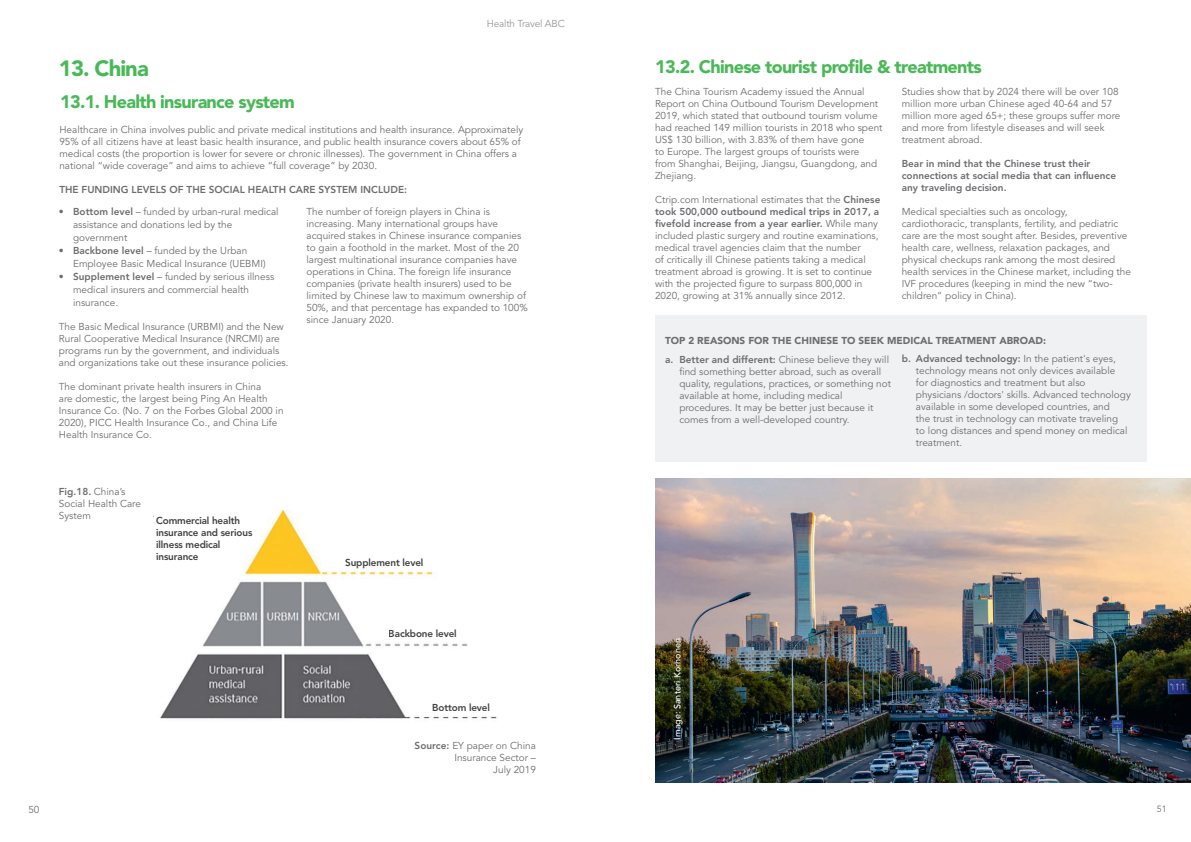
<style>
.page{position:relative;width:1191px;height:842px;background:#fff}
.page>*{position:absolute;margin:0;border:0;box-sizing:border-box;transform-origin:0 0}
.Isot_otsikot{font:900 22px "Avenir LT Std";letter-spacing:-.04em;color:#49b857}
.Isot_otsikot-2{font:900 18px "Avenir LT Std";letter-spacing:-.04em;color:#49b857}
.Leipis_70__harmaa{font:10px/12px "Avenir LT Std";color:#6c6d70}
.Leipis_70__harmaa-2{font:800 10px/12px "Avenir LT Std";color:#6c6d70}
.t1{font:800 10px/12px "Avenir LT Std";letter-spacing:-.02em;color:#312f30}
.Väliotsikko_70__harm{font:900 10px "Avenir LT Std";color:#6c6d70}
.t2{font:10px "Avenir LT Std";letter-spacing:-.02em;color:#97989c}
.t3{font:10px "Avenir LT Std";color:#6f7073}
.t4{font:500 9px "Avenir LT Std";color:#fff}
.t5{font:9px "Avenir LT Std";color:#6f7073}
.s1{font-weight:800}
</style>
<div class="page">
<img style="left:153px;top:509px;width:344px;height:210px">
<div style="left:321px;top:539px;width:126px;height:31px;background:#fff"></div>
<div style="left:139px;top:517px;width:104px;height:58px;background:#fff"></div>
<div style="left:154px;top:488px;width:103px;height:57px;background:#fff"></div>
<div style="left:370px;top:610px;width:126px;height:30px;background:#fff"></div>
<div style="left:409px;top:684px;width:127px;height:30px;background:#fff"></div>
<img style="left:655px;top:478px;width:536px;height:305px">
<div style="left:655px;top:315px;width:491px;height:147px;background:#f0f1f2"></div>
<p class="Isot_otsikot" style="left:59px;top:55px;width:91px">13. China</p>
<p class="t2" style="left:487px;top:18px;width:79px">Health Travel ABC</p>
<p class="Isot_otsikot-2" style="left:60px;top:91px;width:236px">13.1. Health insurance system</p>
<p class="Leipis_70__harmaa" style="left:59px;top:124px;width:465px">Healthcare in China involves public and private medical institutions and health insurance. Approximately 95% of all citizens have at least basic health insurance, and public health insurance covers about 65% of medical costs (the proportion is lower for severe or chronic illnesses). The government in China offers a national “wide coverage” and aims to achieve “full coverage” by 2030.</p>
<p class="Leipis_70__harmaa-2" style="left:59px;top:184px;width:349px">THE FUNDING LEVELS OF THE SOCIAL HEALTH CARE SYSTEM INCLUDE:</p>
<p class="Leipis_70__harmaa" style="left:306px;top:206px;width:223px">The number of foreign players in China is increasing. Many international groups have acquired stakes in Chinese insurance companies to gain a foothold in the market. Most of the 20 largest multinational insurance companies have operations in China. The foreign life insurance companies (private health insurers) used to be limited by Chinese law to maximum ownership of 50%, and that percentage has expanded to 100% since January 2020.</p>
<p class="Leipis_70__harmaa" style="left:59px;top:206px;width:221px"><span class="s1">• Bottom level</span> – funded by urban-rural medical</p>
<p class="Leipis_70__harmaa" style="left:73px;top:219px;width:161px">assistance and donations led by the</p>
<p class="Leipis_70__harmaa" style="left:73px;top:232px;width:56px">government</p>
<p class="Leipis_70__harmaa" style="left:59px;top:245px;width:190px"><span class="s1">• Backbone level</span> – funded by the Urban</p>
<p class="Leipis_70__harmaa" style="left:73px;top:258px;width:194px">Employee Basic Medical Insurance (UEBMI)</p>
<p class="Leipis_70__harmaa" style="left:59px;top:271px;width:217px"><span class="s1">• Supplement level</span> – funded by serious illness</p>
<p class="Leipis_70__harmaa" style="left:73px;top:284px;width:177px">medical insurers and commercial health</p>
<p class="Leipis_70__harmaa" style="left:73px;top:297px;width:47px">insurance.</p>
<p class="Leipis_70__harmaa" style="left:59px;top:321px;width:231px">The Basic Medical Insurance (URBMI) and the New Rural Cooperative Medical Insurance (NRCMI) are programs run by the government, and individuals and organizations take out these insurance policies.</p>
<p class="Leipis_70__harmaa" style="left:59px;top:381px;width:226px">The dominant private health insurers in China<br>are domestic, the largest being Ping An Health Insurance Co. (No. 7 on the Forbes Global 2000 in 2020), PICC Health Insurance Co., and China Life Health Insurance Co.</p>
<p class="Leipis_70__harmaa" style="left:59px;top:486px;width:84px"><span class="s1">Fig.18.</span> China’s<br>Social Health Care<br>System</p>
<p class="t1" style="left:156px;top:515px;width:98px">Commercial health insurance and serious illness medical insurance</p>
<p class="t1" style="left:345px;top:557px;width:80px">Supplement level</p>
<p class="t1" style="left:389px;top:627px;width:70px">Backbone level</p>
<p class="t1" style="left:432px;top:701px;width:59px">Bottom level</p>
<p class="Leipis_70__harmaa" style="left:414px;top:740px;width:123px;text-align:right"><span class="s1">Source:</span> EY paper on China<br>Insurance Sector –</p>
<p class="Leipis_70__harmaa" style="left:493px;top:764px;width:44px">July 2019</p>
<p class="Isot_otsikot-2" style="left:655px;top:56px;width:328px">13.2. Chinese tourist profile &amp; treatments</p>
<p class="Leipis_70__harmaa" style="left:655px;top:86px;width:229px">The China Tourism Academy issued the Annual Report on China Outbound Tourism Development 2019, which stated that outbound tourism volume had reached 149 million tourists in 2018 who spent US$ 130 billion, with 3.83% of them have gone<br>to Europe. The largest groups of tourists were from Shanghai, Beijing, Jiangsu, Guangdong, and Zhejiang.</p>
<p class="Leipis_70__harmaa" style="left:655px;top:194px;width:227px">Ctrip.com International estimates that the <span class="s1">Chinese took 500,000 outbound medical trips in 2017, a fivefold increase from a year earlier.</span> While many included plastic surgery and routine examinations, medical travel agencies claim that the number<br>of critically ill Chinese patients taking a medical treatment abroad is growing. It is set to continue with the projected figure to surpass 800,000 in 2020, growing at 31% annually since 2012.</p>
<p class="Leipis_70__harmaa" style="left:901px;top:86px;width:220px">Studies show that by 2024 there will be over 108 million more urban Chinese aged 40-64 and 57 million more aged 65+; these groups suffer more and more from lifestyle diseases and will seek treatment abroad.</p>
<p class="Leipis_70__harmaa-2" style="left:901px;top:157px;width:216px">Bear in mind that the Chinese trust their connections at social media that can influence any traveling decision.</p>
<p class="Leipis_70__harmaa" style="left:901px;top:205px;width:231px">Medical specialties such as oncology, cardiothoracic, transplants, fertility, and pediatric care are the most sought after. Besides, preventive health care, wellness, relaxation packages, and physical checkups rank among the most desired health services in the Chinese market, including the IVF procedures (keeping in mind the new “two&shy;children” policy in China).</p>
<p class="Väliotsikko_70__harm" style="left:665px;top:334px;width:382px">TOP 2 REASONS FOR THE CHINESE TO SEEK MEDICAL TREATMENT ABROAD:</p>
<p class="Leipis_70__harmaa" style="left:665px;top:354px;width:225px"><span class="s1">a. Better and different:</span> Chinese believe they will</p>
<p class="Leipis_70__harmaa" style="left:679px;top:366px;width:203px">find something better abroad, such as overall</p>
<p class="Leipis_70__harmaa" style="left:679px;top:378px;width:213px">quality, regulations, practices, or something not</p>
<p class="Leipis_70__harmaa" style="left:679px;top:390px;width:165px">available at home, including medical</p>
<p class="Leipis_70__harmaa" style="left:679px;top:402px;width:196px">procedures. It may be better just because it</p>
<p class="Leipis_70__harmaa" style="left:679px;top:414px;width:172px">comes from a well-developed country.</p>
<p class="Leipis_70__harmaa" style="left:901px;top:353px;width:216px;text-align:right"><span class="s1">b. Advanced technology:</span> In the patient's eyes, technology means not only devices available</p>
<p class="Leipis_70__harmaa" style="left:916px;top:377px;width:216px">for diagnostics and treatment but also physicians /doctors' skills. Advanced technology</p>
<p class="Leipis_70__harmaa" style="left:916px;top:401px;width:195px">available in some developed countries, and</p>
<p class="Leipis_70__harmaa" style="left:916px;top:413px;width:204px">the trust in technology can motivate traveling</p>
<p class="Leipis_70__harmaa" style="left:916px;top:425px;width:213px">to long distances and spend money on medical</p>
<p class="Leipis_70__harmaa" style="left:916px;top:437px;width:48px">treatment.</p>
<p class="t4" style="left:672px;top:739px;width:103px;rotate:-90deg">Image: Santeri Korhonen</p>
<p class="t3" style="left:28px;top:804px;width:13px">50</p>
<p class="t5" style="left:1157px;top:804px;width:12px">51</p>
</div>
